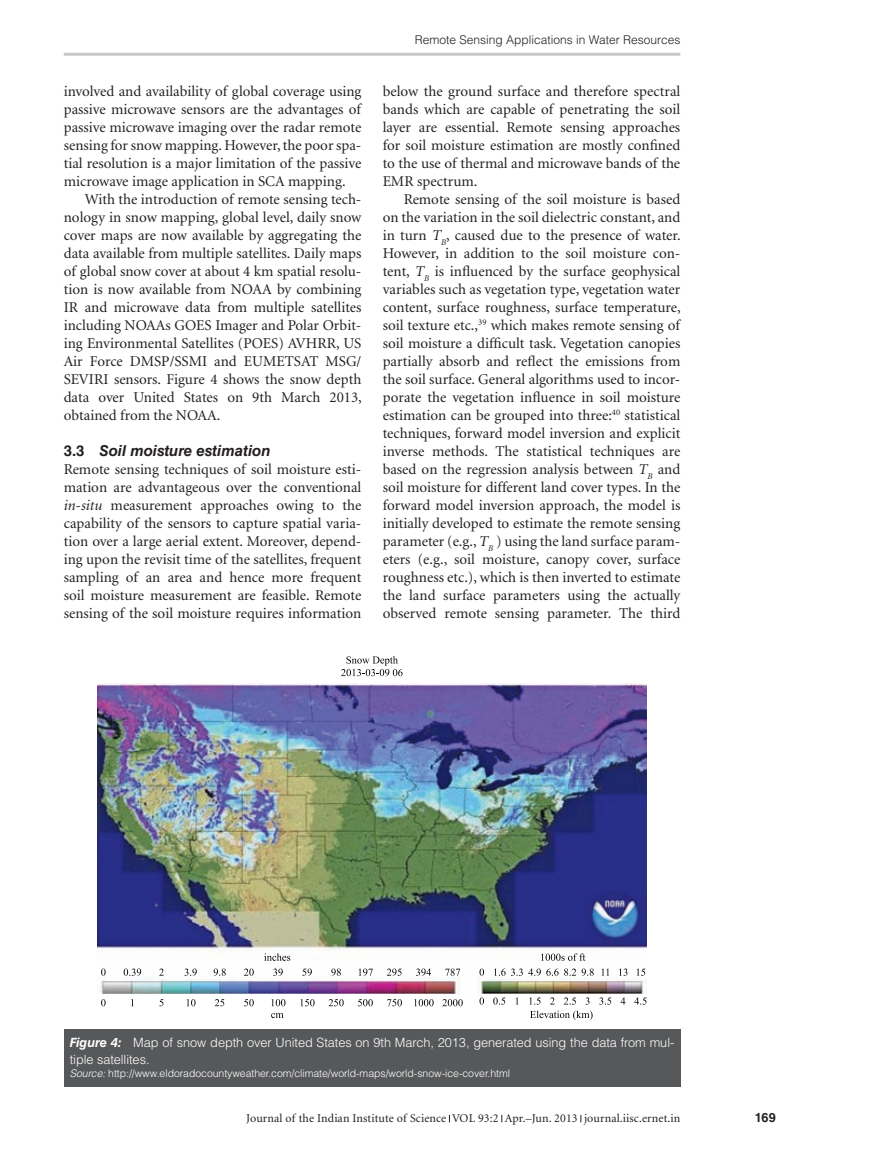
<style>
.page{position:relative;width:893px;height:1174px;background:#fff}
.page>*{position:absolute;margin:0;border:0;box-sizing:border-box;transform-origin:0 0}
.t1{font:15px/18px "Minion";color:#231f20;text-align:justify}
.t2{font:italic 700 15px "Helvetica LT Std";color:#231f20}
.t3{font:300 12.75px/16.5px "Helvetica LT Std";letter-spacing:-.005em;color:#fff}
.t4{font:700 12.75px "Helvetica LT Std";color:#231f20}
.t5{font:12px "Minion";letter-spacing:.01em;color:#231f20}
.t6{font:300 12px "Helvetica LT Std";color:#231f20}
.t7{font:300 10.5px "Helvetica LT Std";letter-spacing:-.005em;color:#fff}
.s1{font-style:normal}
.s2{font-style:italic}
.s3{font-weight:700;font-style:italic}
</style>
<div class="page">
<hr style="left:64px;top:53px;width:616px;height:3px;background:#c7c8ca">
<div style="left:64px;top:1029px;width:616px;height:57px;background:#57585a"></div>
<img style="left:98px;top:683px;width:548px;height:310px">
<svg style="left:101px;top:968px;width:5px;height:7px"></svg>
<svg style="left:101px;top:999px;width:5px;height:7px"></svg>
<svg style="left:159px;top:999px;width:4px;height:7px"></svg>
<svg style="left:187px;top:999px;width:9px;height:7px"></svg>
<svg style="left:215px;top:999px;width:9px;height:7px"></svg>
<svg style="left:244px;top:999px;width:10px;height:7px"></svg>
<svg style="left:271px;top:999px;width:14px;height:7px"></svg>
<svg style="left:300px;top:999px;width:15px;height:7px"></svg>
<svg style="left:329px;top:999px;width:15px;height:7px"></svg>
<svg style="left:358px;top:999px;width:15px;height:7px"></svg>
<svg style="left:387px;top:999px;width:15px;height:7px"></svg>
<svg style="left:414px;top:999px;width:20px;height:7px"></svg>
<svg style="left:530px;top:1010px;width:63px;height:10px"></svg>
<svg style="left:541px;top:953px;width:44px;height:7px"></svg>
<svg style="left:442px;top:999px;width:21px;height:7px"></svg>
<svg style="left:124px;top:968px;width:17px;height:7px"></svg>
<svg style="left:159px;top:968px;width:5px;height:7px"></svg>
<svg style="left:185px;top:968px;width:12px;height:7px"></svg>
<svg style="left:214px;top:968px;width:12px;height:7px"></svg>
<svg style="left:264px;top:953px;width:26px;height:7px"></svg>
<svg style="left:271px;top:1013px;width:13px;height:5px"></svg>
<svg style="left:244px;top:968px;width:10px;height:7px"></svg>
<svg style="left:273px;top:968px;width:10px;height:7px"></svg>
<svg style="left:302px;top:968px;width:10px;height:7px"></svg>
<svg style="left:331px;top:968px;width:10px;height:7px"></svg>
<svg style="left:359px;top:968px;width:14px;height:7px"></svg>
<svg style="left:341px;top:656px;width:62px;height:20px"></svg>
<svg style="left:387px;top:968px;width:15px;height:7px"></svg>
<svg style="left:416px;top:968px;width:15px;height:7px"></svg>
<svg style="left:445px;top:968px;width:15px;height:7px"></svg>
<svg style="left:479px;top:968px;width:5px;height:7px"></svg>
<svg style="left:479px;top:997px;width:5px;height:7px"></svg>
<svg style="left:493px;top:997px;width:12px;height:7px"></svg>
<svg style="left:516px;top:997px;width:2px;height:7px"></svg>
<svg style="left:529px;top:997px;width:12px;height:7px"></svg>
<svg style="left:550px;top:997px;width:5px;height:7px"></svg>
<svg style="left:564px;top:997px;width:12px;height:7px"></svg>
<svg style="left:585px;top:997px;width:4px;height:7px"></svg>
<svg style="left:599px;top:997px;width:12px;height:7px"></svg>
<svg style="left:621px;top:997px;width:4px;height:7px"></svg>
<svg style="left:634px;top:997px;width:13px;height:7px"></svg>
<svg style="left:494px;top:968px;width:82px;height:7px"></svg>
<svg style="left:582px;top:968px;width:12px;height:7px"></svg>
<svg style="left:602px;top:968px;width:7px;height:7px"></svg>
<svg style="left:619px;top:968px;width:8px;height:7px"></svg>
<svg style="left:637px;top:968px;width:8px;height:7px"></svg>
<p class="t1" style="left:64px;top:83px;width:299px">involved and availability of global coverage using passive microwave sensors are the advantages of passive microwave imaging over the radar remote sensing for snow mapping. However, the poor spa&shy;tial resolution is a major limitation of the passive microwave image application in SCA mapping.</p>
<p class="t1" style="left:64px;top:191px;width:300px;text-indent:21px">With the introduction of remote sensing tech&shy;nology in snow mapping, global level, daily snow cover maps are now available by aggregating the data available from multiple satellites. Daily maps of global snow cover at about 4 km spatial resolu&shy;tion is now available from NOAA by combining IR and microwave data from multiple satellites including NOAAs GOES Imager and Polar Orbit&shy;ing Environmental Satellites (POES) AVHRR, US Air Force DMSP/SSMI and EUMETSAT MSG/ SEVIRI sensors. Figure 4 shows the snow depth data over United States on 9th March 2013, obtained from the NOAA.</p>
<p class="t2" style="left:64px;top:442px;width:208px"><span class="s1">3.3</span> Soil moisture estimation</p>
<p class="t1" style="left:64px;top:461px;width:299px">Remote sensing techniques of soil moisture esti&shy;mation are advantageous over the conventional <span class="s2">in-situ</span> measurement approaches owing to the capability of the sensors to capture spatial varia&shy;tion over a large aerial extent. Moreover, depend&shy;ing upon the revisit time of the satellites, frequent sampling of an area and hence more frequent soil moisture measurement are feasible. Remote sensing of the soil moisture requires information</p>
<p class="t6" style="left:415px;top:32px;width:267px">Remote Sensing Applications in Water Resources</p>
<p class="t1" style="left:383px;top:83px;width:299px">below the ground surface and therefore spectral bands which are capable of penetrating the soil layer are essential. Remote sensing approaches for soil moisture estimation are mostly confined to the use of thermal and microwave bands of the EMR spectrum.</p>
<p class="t1" style="left:383px;top:191px;width:300px;text-indent:21px">Remote sensing of the soil moisture is based on the variation in the soil dielectric constant, and in turn <span class="s2">T</span><sub>B</sub>, caused due to the presence of water.<br>However, in addition to the soil moisture con&shy;tent, <span class="s2">T</span><sub>B</sub> is influenced by the surface geophysical variables such as vegetation type, vegetation water content, surface roughness, surface temperature, soil texture etc.,<sup>39</sup> which makes remote sensing of soil moisture a difficult task. Vegetation canopies partially absorb and reflect the emissions from the soil surface. General algorithms used to incor&shy;porate the vegetation influence in soil moisture estimation can be grouped into three:<sup>40</sup> statistical techniques, forward model inversion and explicit inverse methods. The statistical techniques are based on the regression analysis between <span class="s2">T</span><sub>B</sub> and soil moisture for different land cover types. In the forward model inversion approach, the model is initially developed to estimate the remote sensing parameter (e.g., <span class="s2">T</span><sub>B</sub> ) using the land surface param&shy;eters (e.g., soil moisture, canopy cover, surface roughness etc.), which is then inverted to estimate the land surface parameters using the actually observed remote sensing parameter. The third</p>
<p class="t3" style="left:70px;top:1034px;width:606px"><span class="s3">Figure 4:</span> Map of snow depth over United States on 9th March, 2013, generated using the data from mul&shy;tiple satellites.</p>
<p class="t7" style="left:70px;top:1067px;width:442px"><span class="s2">Source:</span> http://www.eldoradocountyweather.com/climate/world-maps/world-snow-ice-cover.html</p>
<p class="t5" style="left:246px;top:1112px;width:436px">Journal of the Indian Institute of Science VOL 93:2 Apr.–Jun. 2013 journal.iisc.ernet.in</p>
<p class="t4" style="left:755px;top:1110px;width:23px">169</p>
</div>
